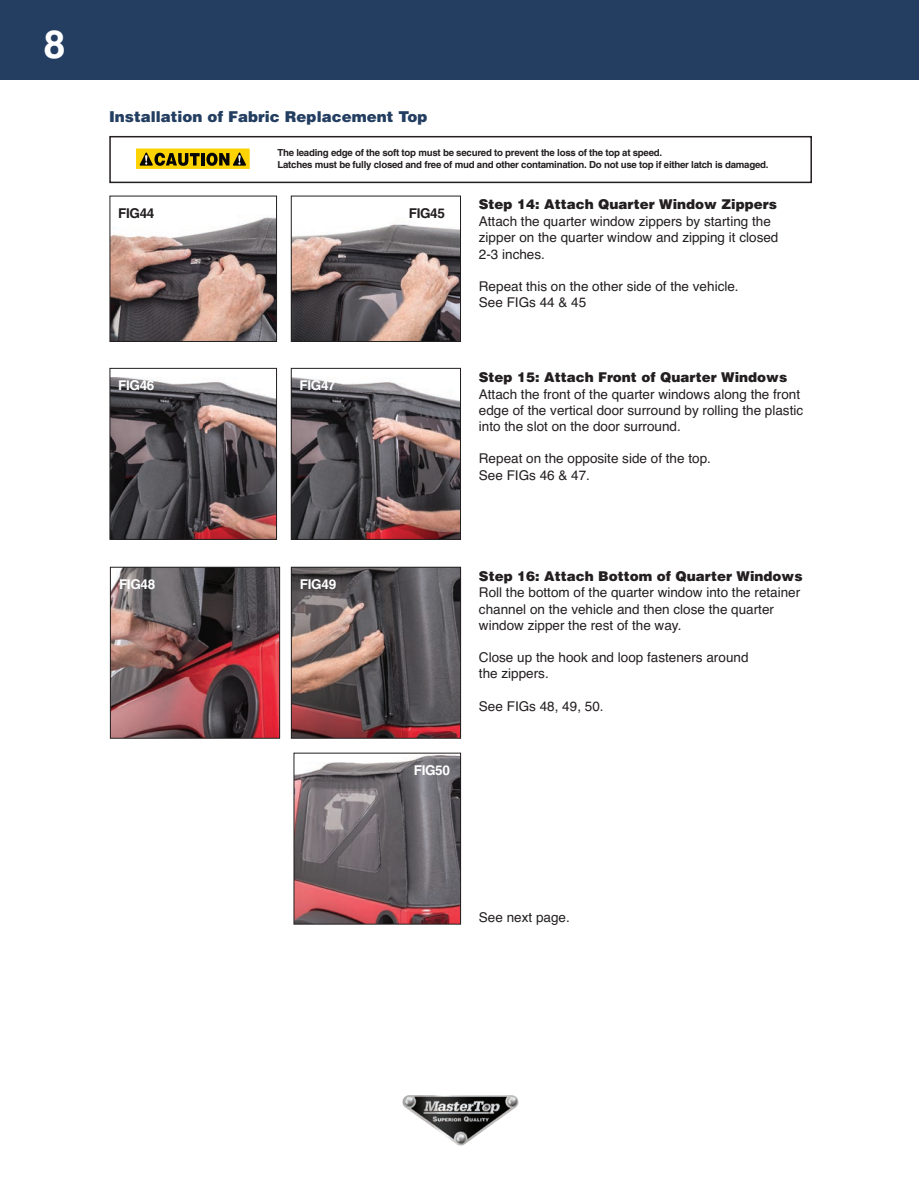
<style>
.page{position:relative;width:919px;height:1188px;background:#fff}
.page>*{position:absolute;margin:0;border:0;box-sizing:border-box;transform-origin:0 0}
.t1{font:700 39px "Helvetica";color:#fff}
.t2{font:900 15px "Helvetica";color:#233e61}
.t3{font:13.5px/16.2px "Helvetica";color:#231f20}
.t4{font:900 13.5px "Helvetica";color:#231f20}
.t5{font:700 condensed 13.5px "Helvetica";letter-spacing:-.025em;color:#fff}
.t6{font:700 condensed 13.5px "Helvetica";letter-spacing:-.025em;color:#231f20}
.t7{font:700 condensed 9.6px/12px "Helvetica";letter-spacing:-.025em;color:#231f20}
</style>
<div class="page">
<div style="left:0;top:0;width:918px;height:79px;background:#233e61"></div>
<img style="left:402px;top:1095px;width:116px;height:50px">
<svg style="left:136px;top:148px;width:114px;height:21px;background:#b1950e"></svg>
<div style="left:109px;top:136px;width:702px;height:47px;border:2px solid #231f20"></div>
<img style="left:111px;top:217px;width:164px;height:123px">
<div style="left:109px;top:196px;width:168px;height:146px;border:1px solid #231f20"></div>
<img style="left:293px;top:221px;width:166px;height:119px">
<div style="left:291px;top:196px;width:170px;height:146px;border:1px solid #231f20"></div>
<img style="left:111px;top:377px;width:164px;height:161px">
<div style="left:109px;top:368px;width:168px;height:172px;border:1px solid #231f20"></div>
<img style="left:293px;top:377px;width:166px;height:161px">
<div style="left:291px;top:368px;width:170px;height:172px;border:1px solid #231f20"></div>
<img style="left:112px;top:569px;width:166px;height:167px">
<div style="left:110px;top:567px;width:170px;height:171px;border:1px solid #231f20"></div>
<img style="left:295px;top:755px;width:164px;height:167px">
<div style="left:293px;top:753px;width:168px;height:171px;border:1px solid #231f20"></div>
<img style="left:293px;top:569px;width:166px;height:167px">
<div style="left:291px;top:567px;width:170px;height:171px;border:1px solid #231f20"></div>
<h1 class="t1" style="left:44px;top:22px;width:23px">8</h1>
<p class="t2" style="left:109px;top:106px;width:320px">Installation of Fabric Replacement Top</p>
<p class="t7" style="left:277px;top:147px;width:492px">The leading edge of the soft top must be secured to prevent the loss of the top at speed.<br>Latches must be fully closed and free of mud and other contamination. Do not use top if either latch is damaged.</p>
<p class="t4" style="left:479px;top:196px;width:299px">Step 14: Attach Quarter Window Zippers</p>
<p class="t3" style="left:479px;top:213px;width:301px">Attach the quarter window zippers by starting the zipper on the quarter window and zipping it closed<br>2-3 inches.</p>
<p class="t3" style="left:479px;top:278px;width:261px">Repeat this on the other side of the vehicle.<br>See FIGs 44 &amp; 45</p>
<p class="t6" style="left:118px;top:208px;width:38px">FIG44</p>
<p class="t6" style="left:409px;top:208px;width:38px">FIG45</p>
<p class="t5" style="left:118px;top:380px;width:38px">FIG46</p>
<p class="t5" style="left:299px;top:380px;width:38px">FIG47</p>
<p class="t5" style="left:119px;top:579px;width:38px">FIG48</p>
<p class="t5" style="left:300px;top:579px;width:38px">FIG49</p>
<p class="t4" style="left:479px;top:368px;width:310px">Step 15: Attach Front of Quarter Windows</p>
<p class="t3" style="left:479px;top:386px;width:326px">Attach the front of the quarter windows along the front edge of the vertical door surround by rolling the plastic into the slot on the door surround.</p>
<p class="t3" style="left:479px;top:451px;width:233px">Repeat on the opposite side of the top.<br>See FIGs 46 &amp; 47.</p>
<p class="t5" style="left:414px;top:765px;width:38px">FIG50</p>
<p class="t4" style="left:479px;top:567px;width:325px">Step 16: Attach Bottom of Quarter Windows</p>
<p class="t3" style="left:479px;top:585px;width:323px">Roll the bottom of the quarter window into the retainer channel on the vehicle and then close the quarter window zipper the rest of the way.</p>
<p class="t3" style="left:479px;top:649px;width:271px">Close up the hook and loop fasteners around the zippers.</p>
<p class="t3" style="left:479px;top:698px;width:126px">See FIGs 48, 49, 50.</p>
<p class="t3" style="left:479px;top:909px;width:92px">See next page.</p>
</div>
